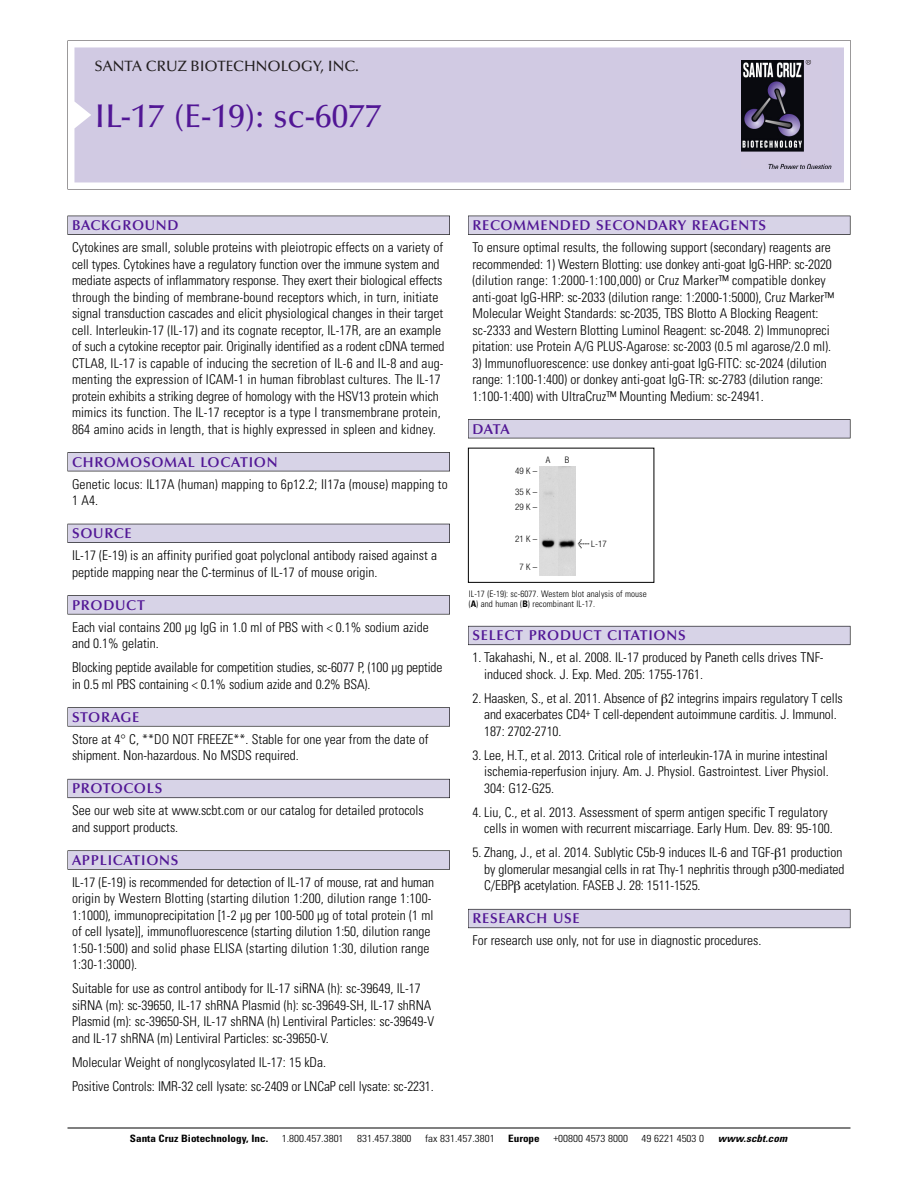
<style>
.page{position:relative;width:918px;height:1188px;background:#fff}
.page>*{position:absolute;margin:0;border:0;box-sizing:border-box;transform-origin:0 0}
.t1{font:500 33px "Optima";color:#511695}
.t2{font:500 15px "Optima";color:#231f20}
.t3{font:600 14.25px "Optima";letter-spacing:.05em;color:#511695}
.t4{font:300 condensed 13.5px/16.5px "Univers";color:#000}
.t5{font:300 condensed 10.2px "Univers";color:#000;scale:1.1 1}
.t6{font:700 condensed 10.2px "Univers";color:#000;scale:1.1 1}
.t7{font:italic 700 condensed 10.2px "Univers";letter-spacing:.005em;color:#000;scale:1.1 1}
.t8{font:300 condensed 9px/10.5px "Univers";letter-spacing:.01em;color:#000}
.t9{font:300 condensed 9px/15.1px "Helvetica Neue";letter-spacing:.13em;color:#000}
.s1{font-family:"Meta Plus";font-weight:400;font-stretch:normal;font-size:10.5px}
.s2{font-weight:700}
</style>
<div class="page">
<svg style="left:68px;top:40px;width:783px;height:149px"></svg>
<div style="left:74px;top:47px;width:770px;height:135px;background:#d1cae3"></div>
<img style="left:741px;top:60px;width:90px;height:108px">
<div style="left:68px;top:216px;width:382px;height:19px;background:#525155"></div>
<div style="left:68px;top:216px;width:381px;height:18px;background:#d7d3e7"></div>
<div style="left:68px;top:452px;width:382px;height:19px;background:#525155"></div>
<div style="left:68px;top:453px;width:381px;height:18px;background:#d7d3e7"></div>
<div style="left:68px;top:524px;width:382px;height:19px;background:#525158"></div>
<div style="left:68px;top:524px;width:381px;height:18px;background:#d7d3e7"></div>
<div style="left:68px;top:595px;width:382px;height:19px;background:#575759"></div>
<div style="left:68px;top:596px;width:381px;height:18px;background:#d7d3e7"></div>
<svg style="left:68px;top:707px;width:382px;height:20px"></svg>
<div style="left:68px;top:708px;width:381px;height:18px;background:#d7d3e7"></div>
<div style="left:68px;top:779px;width:382px;height:19px;background:#66646e"></div>
<div style="left:68px;top:779px;width:381px;height:18px;background:#d7d3e7"></div>
<div style="left:68px;top:850px;width:382px;height:20px;background:#616161"></div>
<div style="left:68px;top:851px;width:381px;height:18px;background:#d7d3e7"></div>
<div style="left:468px;top:216px;width:382px;height:19px;background:#525155"></div>
<div style="left:468px;top:216px;width:382px;height:18px;background:#d7d3e7"></div>
<div style="left:468px;top:419px;width:382px;height:19px;background:#525155"></div>
<div style="left:468px;top:420px;width:382px;height:18px;background:#d7d3e7"></div>
<div style="left:468px;top:626px;width:382px;height:19px;background:#66646e"></div>
<div style="left:468px;top:626px;width:382px;height:18px;background:#d7d3e7"></div>
<div style="left:468px;top:909px;width:382px;height:19px;background:#66646d"></div>
<div style="left:468px;top:910px;width:382px;height:18px;background:#d7d3e7"></div>
<hr style="left:68px;top:1128px;width:782px;height:1px;background:#000">
<div style="left:468px;top:448px;width:186px;height:135px;border:1px solid #000"></div>
<img style="left:539px;top:467px;width:19px;height:108px">
<svg style="left:558px;top:467px;width:18px;height:108px;fill:#d7d7d7"></svg>
<p class="t2" style="left:94px;top:61px;width:266px">SANTA CRUZ BIOTECHNOLOGY, INC.</p>
<h1 class="t1" style="left:94px;top:103px;width:288px">IL-17 (E-19): sc-6077</h1>
<p class="t3" style="left:72px;top:219px;width:108px">BACKGROUND</p>
<p class="t4" style="left:72px;top:240px;width:374px">Cytokines are small, soluble proteins with pleiotropic effects on a variety of cell types. Cytokines have a regulatory function over the immune system and mediate aspects of inflammatory response. They exert their biological effects through the binding of membrane-bound receptors which, in turn, initiate signal transduction cascades and elicit physiological changes in their target cell. Interleukin-17 (IL-17) and its cognate receptor, IL-17R, are an example of such a cytokine receptor pair. Originally identified as a rodent cDNA termed CTLA8, IL-17 is capable of inducing the secretion of IL-6 and IL-8 and aug&shy;menting the expression of ICAM-1 in human fibroblast cultures. The IL-17 protein exhibits a striking degree of homology with the HSV13 protein which mimics its function. The IL-17 receptor is a type I transmembrane protein, 864 amino acids in length, that is highly expressed in spleen and kidney.</p>
<p class="t3" style="left:72px;top:456px;width:207px">CHROMOSOMAL LOCATION</p>
<p class="t4" style="left:72px;top:477px;width:377px">Genetic locus: IL17A (human) mapping to 6p12.2; Il17a (mouse) mapping to<br>1 A4.</p>
<p class="t3" style="left:72px;top:528px;width:61px">SOURCE</p>
<p class="t4" style="left:72px;top:548px;width:367px">IL-17 (E-19) is an affinity purified goat polyclonal antibody raised against a peptide mapping near the C-terminus of IL-17 of mouse origin.</p>
<p class="t3" style="left:72px;top:599px;width:74px">PRODUCT</p>
<p class="t4" style="left:72px;top:620px;width:358px">Each vial contains 200 µg IgG in 1.0 ml of PBS with &lt; 0.1% sodium azide and 0.1% gelatin.</p>
<p class="t4" style="left:72px;top:660px;width:372px">Blocking peptide available for competition studies, sc-6077 P, (100 µg peptide in 0.5 ml PBS containing &lt; 0.1% sodium azide and 0.2% BSA).</p>
<p class="t3" style="left:72px;top:711px;width:69px">STORAGE</p>
<p class="t4" style="left:72px;top:732px;width:358px">Store at 4° C, **DO NOT FREEZE**. Stable for one year from the date of shipment. Non-hazardous. No MSDS required.</p>
<p class="t3" style="left:72px;top:783px;width:92px">PROTOCOLS</p>
<p class="t4" style="left:72px;top:803px;width:353px">See our web site at www.scbt.com or our catalog for detailed protocols and support products.</p>
<p class="t3" style="left:72px;top:854px;width:108px">APPLICATIONS</p>
<p class="t4" style="left:72px;top:875px;width:363px">IL-17 (E-19) is recommended for detection of IL-17 of mouse, rat and human origin by Western Blotting (starting dilution 1:200, dilution range 1:100- 1:1000), immunoprecipitation [1-2 µg per 100-500 µg of total protein (1 ml of cell lysate)], immunofluorescence (starting dilution 1:50, dilution range 1:50-1:500) and solid phase ELISA (starting dilution 1:30, dilution range 1:30-1:3000).</p>
<p class="t4" style="left:72px;top:982px;width:364px">Suitable for use as control antibody for IL-17 siRNA (h): sc-39649, IL-17 siRNA (m): sc-39650, IL-17 shRNA Plasmid (h): sc-39649-SH, IL-17 shRNA Plasmid (m): sc-39650-SH, IL-17 shRNA (h) Lentiviral Particles: sc-39649-V and IL-17 shRNA (m) Lentiviral Particles: sc-39650-V.</p>
<p class="t4" style="left:72px;top:1051px;width:363px;line-height:24px">Molecular Weight of nonglycosylated IL-17: 15 kDa.<br>Positive Controls: IMR-32 cell lysate: sc-2409 or LNCaP cell lysate: sc-2231.</p>
<p class="t3" style="left:473px;top:219px;width:295px">RECOMMENDED SECONDARY REAGENTS</p>
<p class="t4" style="left:473px;top:240px;width:363px">To ensure optimal results, the following support (secondary) reagents are recommended: 1) Western Blotting: use donkey anti-goat IgG-HRP: sc-2020 (dilution range: 1:2000-1:100,000) or Cruz Marker™ compatible donkey anti-goat IgG-HRP: sc-2033 (dilution range: 1:2000-1:5000), Cruz Marker™ Molecular Weight Standards: sc-2035, TBS Blotto A Blocking Reagent: sc-2333 and Western Blotting Luminol Reagent: sc-2048. 2) Immunopreci pitation: use Protein A/G PLUS-Agarose: sc-2003 (0.5 ml agarose/2.0 ml).</p>
<p class="t4" style="left:473px;top:356px;width:356px">3) Immunofluorescence: use donkey anti-goat IgG-FITC: sc-2024 (dilution range: 1:100-1:400) or donkey anti-goat IgG-TR: sc-2783 (dilution range:<br>1:100-1:400) with UltraCruz™ Mounting Medium: sc-24941.</p>
<p class="t3" style="left:473px;top:423px;width:39px">DATA</p>
<p class="t9" style="left:515px;top:464px;width:24px">49K–</p>
<p class="t9" style="left:515px;top:485px;width:24px">35K–<br>29K–</p>
<p class="t9" style="left:515px;top:532px;width:24px">21K–</p>
<p class="t9" style="left:519px;top:560px;width:19px">7K–</p>
<p class="t9" style="left:546px;top:453px;width:6px">A</p>
<p class="t9" style="left:565px;top:453px;width:6px">B</p>
<p class="t9" style="left:578px;top:537px;width:30px"><span class="s1">&lt;</span> L-17</p>
<p class="t8" style="left:469px;top:589px;width:180px">IL-17 (E-19): sc-6077. Western blot analysis of mouse (<span class="s2">A</span>) and human (<span class="s2">B</span>) recombinant IL-17.</p>
<p class="t3" style="left:473px;top:630px;width:215px">SELECT PRODUCT CITATIONS</p>
<p class="t4" style="left:484px;top:650px;width:341px;text-indent:-12px">1. Takahashi, N., et al. 2008. IL-17 produced by Paneth cells drives TNF&shy;induced shock. J. Exp. Med. 205: 1755-1761.</p>
<p class="t4" style="left:484px;top:691px;width:360px;text-indent:-12px">2. Haasken, S., et al. 2011. Absence of 2 integrins impairs regulatory T cells and exacerbates CD4<sup>+</sup> T cell-dependent autoimmune carditis. J. Immunol.<br>187: 2702-2710.</p>
<p class="t4" style="left:484px;top:748px;width:346px;text-align:justify;text-indent:-12px">3. Lee, H.T., et al. 2013. Critical role of interleukin-17A in murine intestinal ischemia-reperfusion injury. Am. J. Physiol. Gastrointest. Liver Physiol.<br>304: G12-G25.</p>
<p class="t4" style="left:484px;top:805px;width:350px;text-indent:-12px">4. Liu, C., et al. 2013. Assessment of sperm antigen specific T regulatory cells in women with recurrent miscarriage. Early Hum. Dev. 89: 95-100.</p>
<p class="t4" style="left:484px;top:845px;width:362px;text-indent:-12px">5. Zhang, J., et al. 2014. Sublytic C5b-9 induces IL-6 and TGF- 1 production by glomerular mesangial cells in rat Thy-1 nephritis through p300-mediated<br>C/EBP acetylation. FASEB J. 28: 1511-1525.</p>
<p class="t3" style="left:473px;top:913px;width:109px">RESEARCH USE</p>
<p class="t4" style="left:473px;top:934px;width:290px">For research use only, not for use in diagnostic procedures.</p>
<p class="t6" style="left:130px;top:1135px;width:127px">Santa Cruz Biotechnology, Inc.</p>
<p class="t5" style="left:282px;top:1135px;width:58px">1.800.457.3801</p>
<p class="t5" style="left:357px;top:1135px;width:51px">831.457.3800</p>
<p class="t5" style="left:425px;top:1135px;width:65px">fax 831.457.3801</p>
<p class="t6" style="left:508px;top:1135px;width:30px">Europe</p>
<p class="t5" style="left:553px;top:1135px;width:69px">+00800 4573 8000</p>
<p class="t5" style="left:642px;top:1135px;width:58px">49 6221 4503 0</p>
<p class="t7" style="left:718px;top:1135px;width:64px">www.scbt.com</p>
</div>
